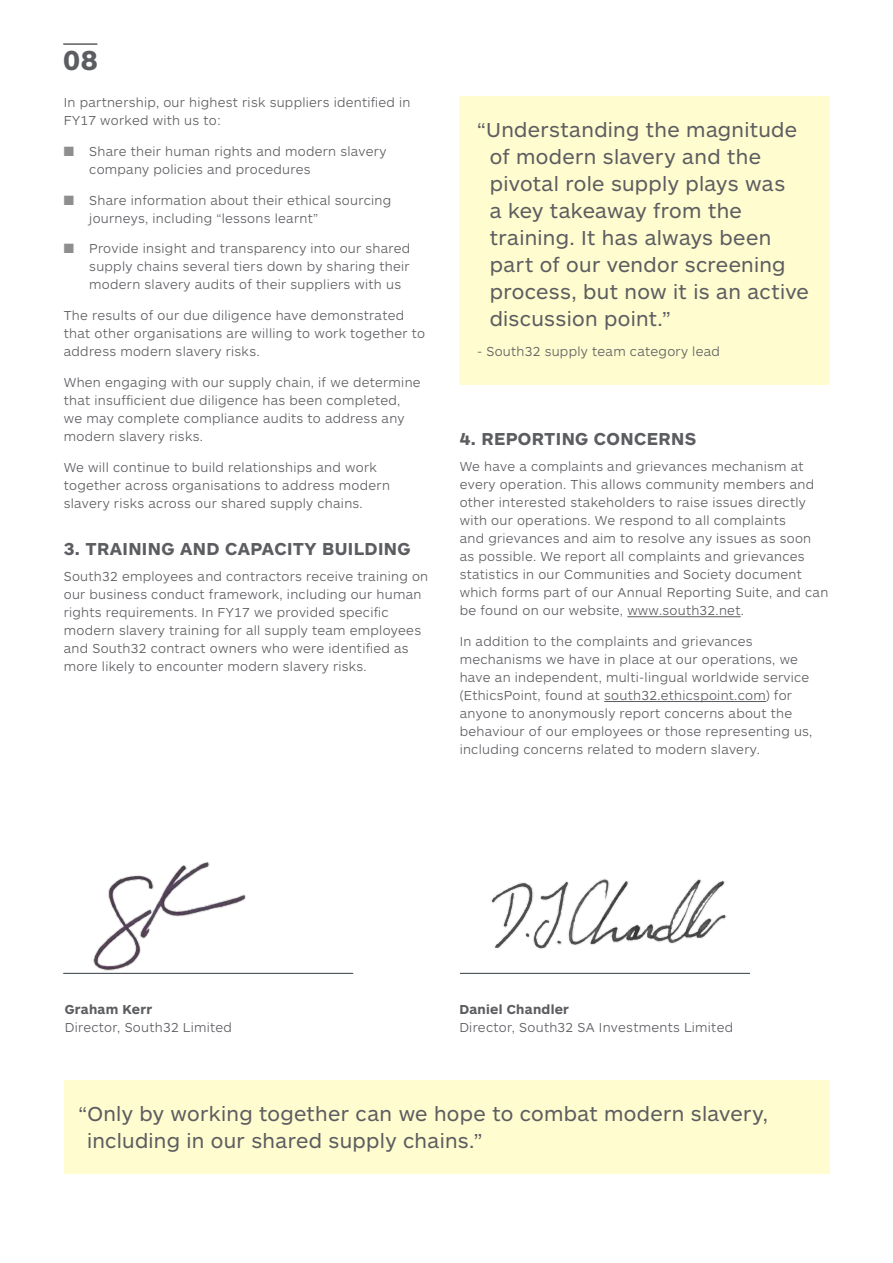
<style>
.page{position:relative;width:893px;height:1263px;background:#fff}
.page>*{position:absolute;margin:0;border:0;box-sizing:border-box;transform-origin:0 0}
.t1{font:700 28.5px "ARS Maquette";color:#5c5d61}
.t2{font:21px/27px "ARS Maquette";letter-spacing:.015em;color:#5c5d61}
.t3{font:700 18px "ARS Maquette";letter-spacing:.02em;color:#5c5d61}
.t4{font:300 13.5px/18px "ARS Maquette";letter-spacing:.02em;color:#5c5d61}
.t5{font:700 13.5px "ARS Maquette";letter-spacing:.02em;color:#5c5d61}
.s1{color:#908d90}
</style>
<div class="page">
<hr style="left:63px;top:43px;width:34px;height:2px;background:#5c5d61">
<hr style="left:627px;top:616px;width:114px;height:1px;background:#5c5d61">
<hr style="left:604px;top:701px;width:162px;height:1px;background:#5c5d61">
<div style="left:459px;top:96px;width:371px;height:289px;background:#fffccf"></div>
<div style="left:64px;top:1080px;width:765px;height:93px;background:#fffccf"></div>
<hr style="left:63px;top:973px;width:290px;height:1px;background:#303c42">
<hr style="left:460px;top:973px;width:290px;height:1px;background:#303c42">
<img style="left:491px;top:878px;width:236px;height:71px">
<img style="left:90px;top:862px;width:158px;height:111px">
<h1 class="t1" style="left:63px;top:42px;width:36px">08</h1>
<p class="t4" style="left:64px;top:93px;width:348px">In partnership, our highest risk suppliers identified in<br>FY17 worked with us to:</p>
<p class="t4" style="left:89px;top:142px;width:299px;text-indent:-26px"><span class="s1">■</span> Share their human rights and modern slavery company policies and procedures</p>
<p class="t4" style="left:89px;top:190px;width:303px;text-indent:-26px"><span class="s1">■</span> Share information about their ethical sourcing journeys, including “lessons learnt”</p>
<p class="t4" style="left:89px;top:239px;width:323px;text-align:justify;text-indent:-26px"><span class="s1">■</span> Provide insight and transparency into our shared supply chains several tiers down by sharing their modern slavery audits of their suppliers with us</p>
<p class="t4" style="left:64px;top:306px;width:363px">The results of our due diligence have demonstrated that other organisations are willing to work together to address modern slavery risks.</p>
<p class="t4" style="left:64px;top:373px;width:358px">When engaging with our supply chain, if we determine that insufficient due diligence has been completed, we may complete compliance audits to address any modern slavery risks.</p>
<p class="t4" style="left:64px;top:457px;width:328px">We will continue to build relationships and work together across organisations to address modern slavery risks across our shared supply chains.</p>
<h3 class="t3" style="left:64px;top:537px;width:348px">3. TRAINING AND CAPACITY BUILDING</h3>
<p class="t4" style="left:64px;top:567px;width:366px">South32 employees and contractors receive training on our business conduct framework, including our human rights requirements. In FY17 we provided specific modern slavery training for all supply team employees and South32 contract owners who were identified as more likely to encounter modern slavery risks.</p>
<h2 class="t2" style="left:490px;top:115px;width:321px;text-indent:-13px">“Understanding the magnitude of modern slavery and the pivotal role supply plays was<br>a key takeaway from the training. It has always been part of our vendor screening process, but now it is an active discussion point.”</h2>
<p class="t4" style="left:477px;top:342px;width:244px">- South32 supply team category lead</p>
<h3 class="t3" style="left:460px;top:427px;width:238px">4. REPORTING CONCERNS</h3>
<p class="t4" style="left:460px;top:457px;width:370px">We have a complaints and grievances mechanism at every operation. This allows community members and other interested stakeholders to raise issues directly with our operations. We respond to all complaints<br>and grievances and aim to resolve any issues as soon as possible. We report all complaints and grievances statistics in our Communities and Society document which forms part of our Annual Reporting Suite, and can be found on our website, www.south32.net.</p>
<p class="t4" style="left:460px;top:632px;width:354px">In addition to the complaints and grievances mechanisms we have in place at our operations, we have an independent, multi-lingual worldwide service (EthicsPoint, found at south32.ethicspoint.com) for anyone to anonymously report concerns about the behaviour of our employees or those representing us, including concerns related to modern slavery.</p>
<p class="t5" style="left:65px;top:1000px;width:89px">Graham Kerr</p>
<p class="t4" style="left:65px;top:1017px;width:169px">Director, South32 Limited</p>
<p class="t5" style="left:459px;top:1000px;width:111px">Daniel Chandler</p>
<p class="t4" style="left:459px;top:1017px;width:275px">Director, South32 SA Investments Limited</p>
<h2 class="t2" style="left:87px;top:1099px;width:683px;text-indent:-9px">“Only by working together can we hope to combat modern slavery, including in our shared supply chains.”</h2>
</div>
